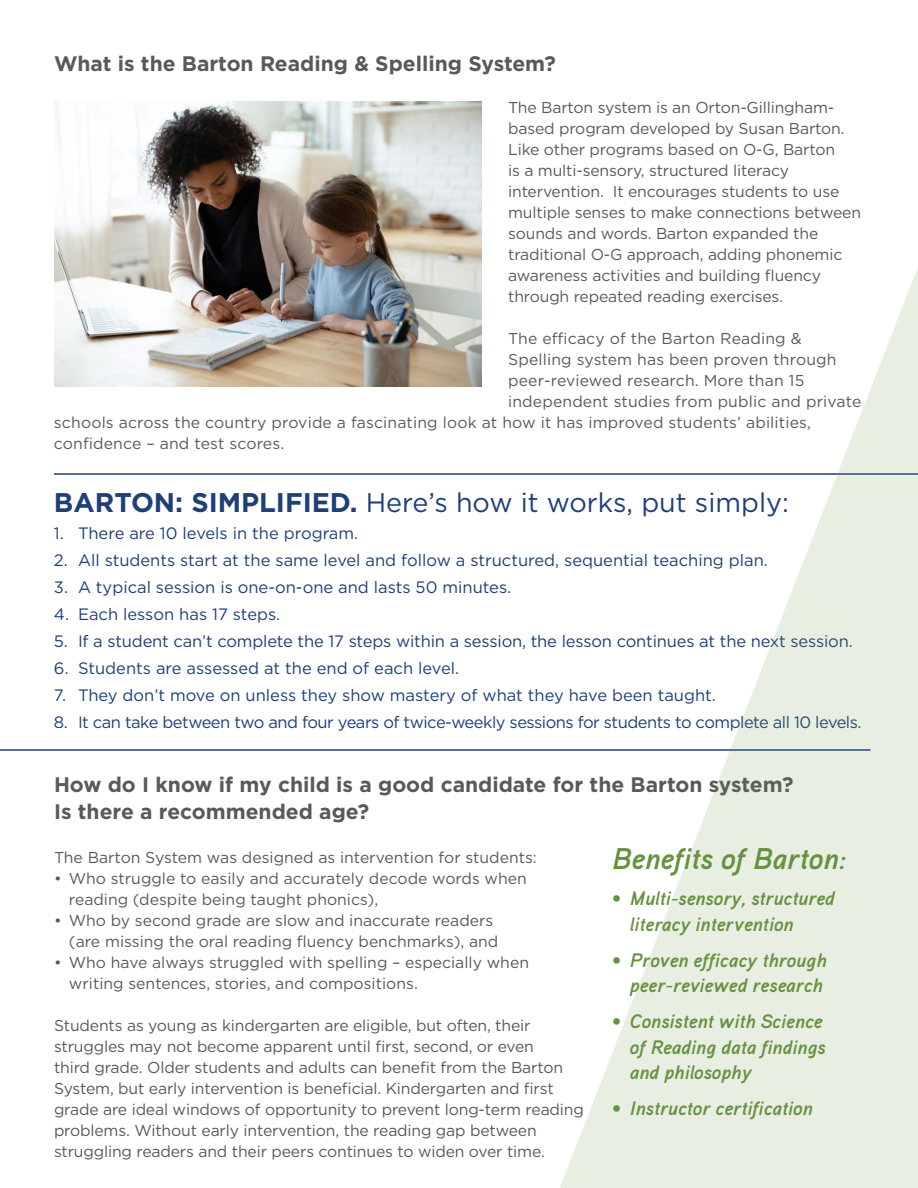
<style>
.page{position:relative;width:918px;height:1188px;background:#fff}
.page>*{position:absolute;margin:0;border:0;box-sizing:border-box;transform-origin:0 0}
.t1{font:italic 700 30px "Aaux Pro";color:#66913e}
.t2{font:27px "Gotham";color:#1f3f79}
.t3{font:700 21px/27px "Gotham";color:#58595b}
.t4{font:italic 700 19.5px/25.5px "Aaux Pro";color:#66913e}
.t5{font:16.5px "Gotham";letter-spacing:-.01em;color:#1f3f79}
.t6{font:16.5px "Gotham";letter-spacing:-.03em;color:#1f3f79}
.t7{font:15.75px/21px "Gotham";letter-spacing:-.01em;color:#58595b}
.t8{font:15.75px "Gotham";letter-spacing:.01em;color:#58595b}
.s1{font-weight:700}
</style>
<div class="page">
<img style="left:54px;top:101px;width:427px;height:285px">
<hr style="left:54px;top:473px;width:864px;height:2px;background:#1f3f79">
<hr style="left:0;top:749px;width:870px;height:2px;background:#1f3f79">
<svg style="left:515px;top:268px;width:403px;height:920px"></svg>
<h3 class="t3" style="left:54px;top:50px;width:504px">What is the Barton Reading &amp; Spelling System?</h3>
<p class="t7" style="left:508px;top:96px;width:354px">The Barton system is an Orton-Gillingham&shy;based program developed by Susan Barton.<br>Like other programs based on O-G, Barton<br>is a multi-sensory, structured literacy intervention. It encourages students to use multiple senses to make connections between sounds and words. Barton expanded the traditional O-G approach, adding phonemic awareness activities and building fluency through repeated reading exercises.</p>
<p class="t8" style="left:508px;top:328px;width:295px">The efficacy of the Barton Reading &amp;</p>
<p class="t8" style="left:508px;top:349px;width:330px">Spelling system has been proven through</p>
<p class="t8" style="left:508px;top:370px;width:298px">peer-reviewed research. More than 15</p>
<p class="t8" style="left:508px;top:391px;width:355px">independent studies from public and private</p>
<p class="t8" style="left:54px;top:412px;width:759px">schools across the country provide a fascinating look at how it has improved students’ abilities,</p>
<p class="t8" style="left:54px;top:433px;width:232px">confidence – and test scores.</p>
<h2 class="t2" style="left:54px;top:486px;width:737px"><span class="s1">BARTON: SIMPLIFIED.</span> Here’s how it works, put simply:</h2>
<p class="t5" style="left:54px;top:523px;width:306px">1. There are 10 levels in the program.</p>
<p class="t5" style="left:54px;top:550px;width:715px">2. All students start at the same level and follow a structured, sequential teaching plan.</p>
<p class="t5" style="left:54px;top:577px;width:459px">3. A typical session is one-on-one and lasts 50 minutes.</p>
<p class="t5" style="left:54px;top:604px;width:228px">4. Each lesson has 17 steps.</p>
<p class="t5" style="left:54px;top:631px;width:800px">5. If a student can’t complete the 17 steps within a session, the lesson continues at the next session.</p>
<p class="t5" style="left:54px;top:658px;width:407px">6. Students are assessed at the end of each level.</p>
<p class="t5" style="left:54px;top:685px;width:663px">7. They don’t move on unless they show mastery of what they have been taught.</p>
<p class="t6" style="left:54px;top:712px;width:809px">8. It can take between two and four years of twice-weekly sessions for students to complete all 10 levels.</p>
<h3 class="t3" style="left:54px;top:770px;width:741px">How do I know if my child is a good candidate for the Barton system?<br>Is there a recommended age?</h3>
<p class="t7" style="left:54px;top:847px;width:484px">The Barton System was designed as intervention for students:</p>
<p class="t7" style="left:69px;top:868px;width:459px;text-indent:-15px">• Who struggle to easily and accurately decode words when reading (despite being taught phonics),</p>
<p class="t7" style="left:69px;top:910px;width:431px;text-indent:-15px">• Who by second grade are slow and inaccurate readers (are missing the oral reading fluency benchmarks), and</p>
<p class="t7" style="left:69px;top:952px;width:462px;text-indent:-15px">• Who have always struggled with spelling – especially when writing sentences, stories, and compositions.</p>
<p class="t7" style="left:54px;top:1015px;width:531px">Students as young as kindergarten are eligible, but often, their struggles may not become apparent until first, second, or even<br>third grade. Older students and adults can benefit from the Barton System, but early intervention is beneficial. Kindergarten and first grade are ideal windows of opportunity to prevent long-term reading problems. Without early intervention, the reading gap between struggling readers and their peers continues to widen over time.</p>
<h1 class="t1" style="left:612px;top:839px;width:236px">Benefits of Barton:</h1>
<p class="t4" style="left:630px;top:885px;width:206px;text-indent:-18px">• Multi-sensory, structured literacy intervention</p>
<p class="t4" style="left:612px;top:947px;width:216px;text-align:right">• Proven efficacy through peer-reviewed research</p>
<p class="t4" style="left:630px;top:1008px;width:197px;text-indent:-18px">• Consistent with Science of Reading data findings and philosophy</p>
<p class="t4" style="left:612px;top:1095px;width:202px">• Instructor certification</p>
</div>
